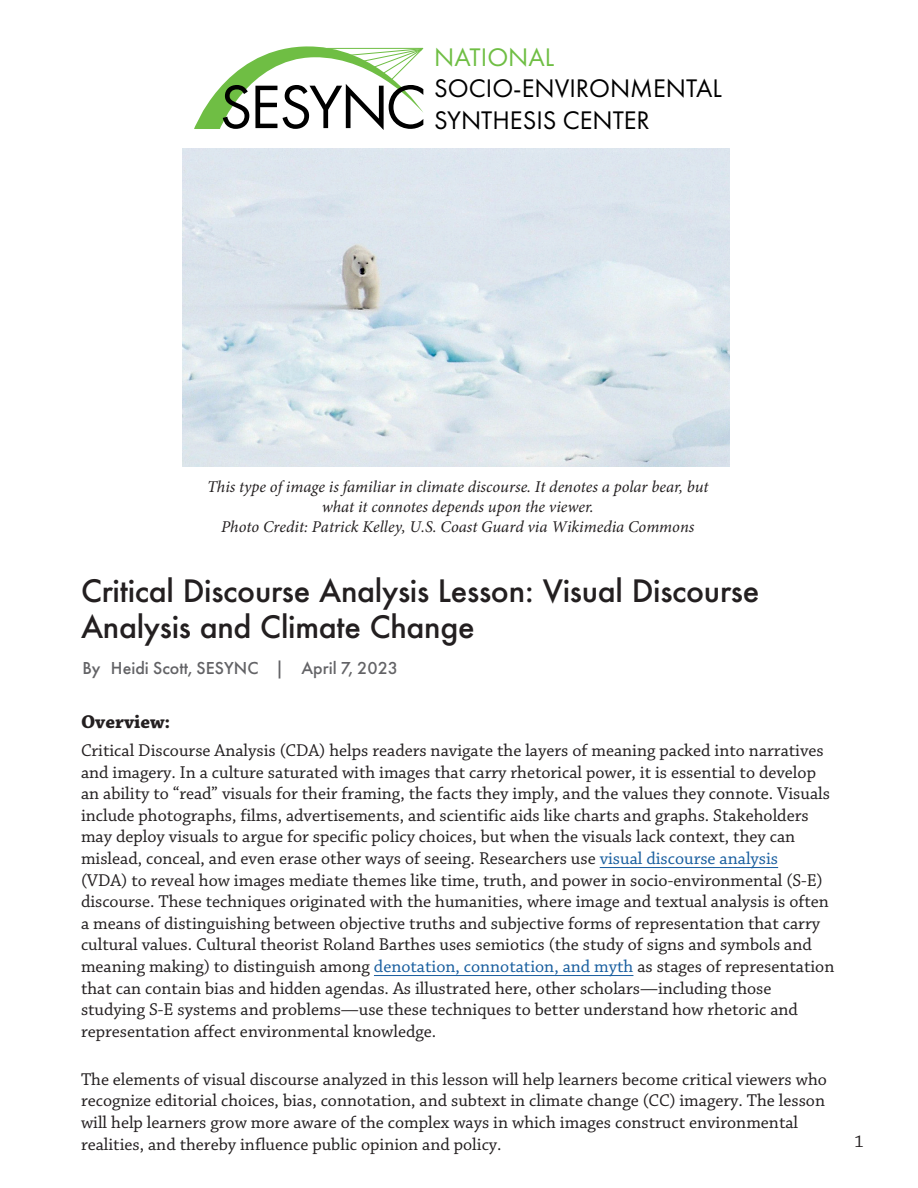
<style>
.page{position:relative;width:918px;height:1188px;background:#fff}
.page>*{position:absolute;margin:0;border:0;box-sizing:border-box;transform-origin:0 0}
.t1{font:63.6px "Futura PT";letter-spacing:-.04em;color:#000}
.t2{font:500 30px/36px "Futura";letter-spacing:-.01em;color:#231f20}
.t3{font:26.4px/31.7px "Futura PT";color:#000}
.t4{font:700 19.5px "Chaparral Pro";color:#231f20}
.t5{font:18px/21.6px "Chaparral Pro";color:#231f20}
.t6{font:500 18px "Futura PT";color:#636366}
.t7{font:italic 16.5px/19.8px "Minion Pro";color:#231f20;text-align:center}
.s1{color:#6fbe44}
.s2{color:#175d9e}
</style>
<div class="page">
<svg style="left:194px;top:46px;width:230px;height:83px"></svg>
<img style="left:182px;top:148px;width:548px;height:319px">
<hr style="left:600px;top:867px;width:178px;height:1px;background:#175d9e">
<hr style="left:374px;top:975px;width:259px;height:1px;background:#175d9e">
<p class="t1" style="left:220px;top:69px;width:208px">SESYNC</p>
<p class="t3" style="left:434px;top:41px;width:289px"><span class="s1">NATIONAL<br></span>SOCIO-ENVIRONMENTAL<br>SYNTHESIS CENTER</p>
<p class="t7" style="left:207px;top:477px;width:503px">This type of image is familiar in climate discourse. It denotes a polar bear, but what it connotes depends upon the viewer.<br>Photo Credit: Patrick Kelley, U.S. Coast Guard via Wikimedia Commons</p>
<p class="t2" style="left:81px;top:572px;width:680px">Critical Discourse Analysis Lesson: Visual Discourse<br>Analysis and Climate Change</p>
<p class="t6" style="left:83px;top:658px;width:317px">By Heidi Scott, SESYNC | April 7, 2023</p>
<p class="t4" style="left:81px;top:710px;width:91px">Overview:</p>
<p class="t5" style="left:81px;top:740px;width:755px">Critical Discourse Analysis (CDA) helps readers navigate the layers of meaning packed into narratives and imagery. In a culture saturated with images that carry rhetorical power, it is essential to develop an ability to “read” visuals for their framing, the facts they imply, and the values they connote. Visuals include photographs, films, advertisements, and scientific aids like charts and graphs. Stakeholders may deploy visuals to argue for specific policy choices, but when the visuals lack context, they can mislead, conceal, and even erase other ways of seeing. Researchers use <span class="s2">visual discourse analysis<br></span>(VDA) to reveal how images mediate themes like time, truth, and power in socio-environmental (S-E) discourse. These techniques originated with the humanities, where image and textual analysis is often a means of distinguishing between objective truths and subjective forms of representation that carry cultural values. Cultural theorist Roland Barthes uses semiotics (the study of signs and symbols and meaning making) to distinguish among <span class="s2">denotation, connotation, and myth</span> as stages of representation that can contain bias and hidden agendas. As illustrated here, other scholars—including those studying S-E systems and problems—use these techniques to better understand how rhetoric and representation affect environmental knowledge.</p>
<p class="t5" style="left:81px;top:1069px;width:747px">The elements of visual discourse analyzed in this lesson will help learners become critical viewers who recognize editorial choices, bias, connotation, and subtext in climate change (CC) imagery. The lesson will help learners grow more aware of the complex ways in which images construct environmental realities, and thereby influence public opinion and policy.</p>
<p class="t5" style="left:855px;top:1132px;width:11px">1</p>
</div>
